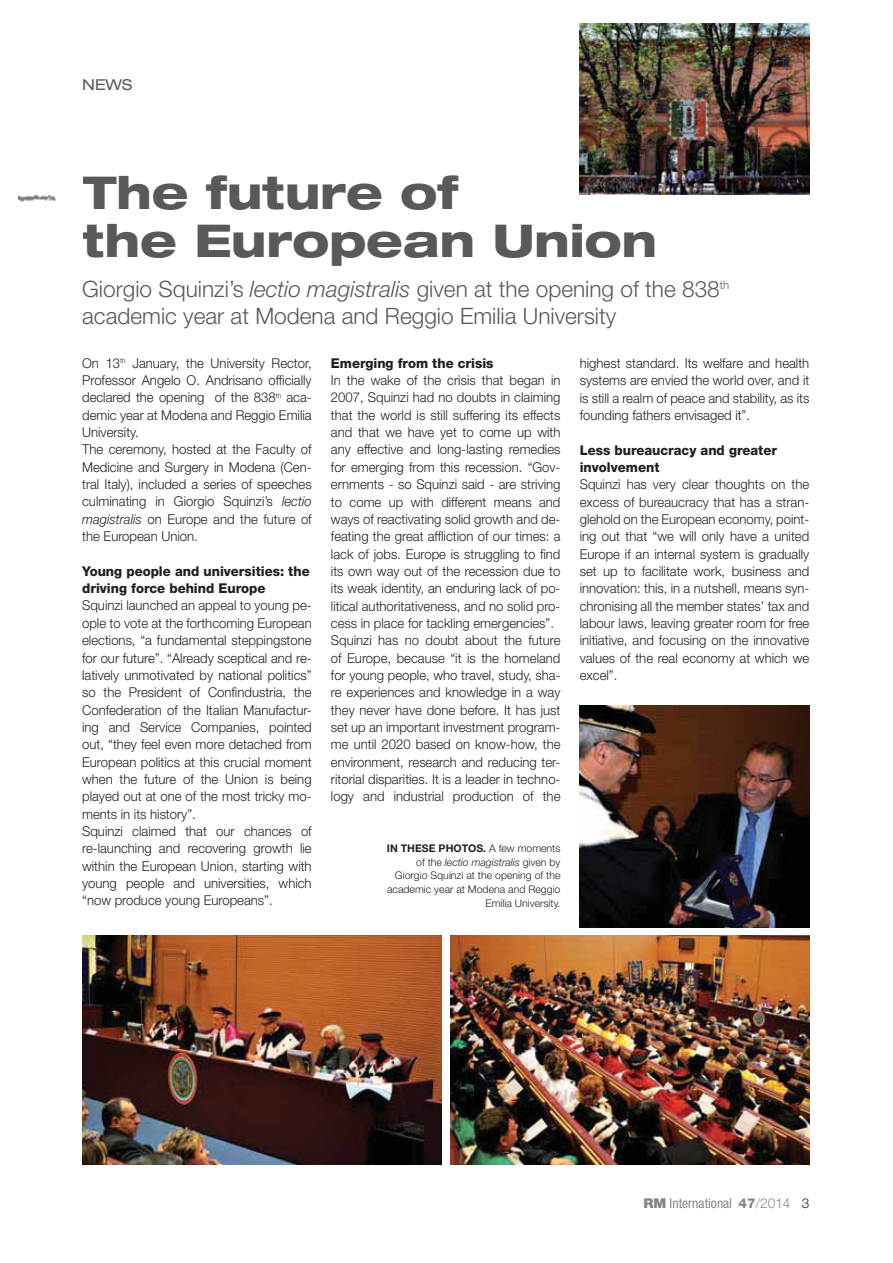
<style>
.page{position:relative;width:893px;height:1263px;background:#fff}
.page>*{position:absolute;margin:0;border:0;box-sizing:border-box;transform-origin:0 0}
.t1{font:800 expanded 45.3px/48.3px "Helvetica Neue LT Std";color:#58595b}
.t2{font:300 22.65px/27.2px "Helvetica Neue LT Std";color:#58595b}
.t3{font:expanded 15.15px "Helvetica Neue LT Std";color:#58595b}
.t4{font:300 13.5px/17.4px "Helvetica Neue LT Std";color:#231f20}
.t5{font:800 13.5px/17.4px "Helvetica Neue LT Std";color:#231f20}
.t6{font:condensed 13.5px "Helvetica Neue LT Std";color:#81888d}
.t7{font:300 10.5px/13.6px "Helvetica Neue LT Std";color:#231f20;text-align:right}
.s1{font-style:italic}
.s2{font-weight:700}
.s3{font-weight:900;font-stretch:normal}
.s4{font-weight:800;font-stretch:normal}
.s5{font-weight:300;font-stretch:normal}
.s6{font-weight:300;font-stretch:normal;color:#231f20}
</style>
<div class="page">
<img style="left:579px;top:706px;width:230px;height:221px">
<img style="left:82px;top:936px;width:359px;height:228px">
<img style="left:450px;top:936px;width:359px;height:228px">
<img style="left:579px;top:23px;width:230px;height:171px">
<img style="left:18px;top:194px;width:38px;height:8px">
<p class="t3" style="left:82px;top:79px;width:52px">NEWS</p>
<h1 class="t1" style="left:82px;top:174px;width:576px">The future of<br>the European Union</h1>
<h2 class="t2" style="left:82px;top:278px;width:648px">Giorgio Squinzi’s <span class="s1">lectio magistralis</span> given at the opening of the 838<sup>th </sup>academic year at Modena and Reggio Emilia University</h2>
<p class="t4" style="left:82px;top:356px;width:231px">On 13<sup>th</sup> January, the University Rector, Professor Angelo O. Andrisano officially declared the opening of the 838<sup>th</sup> aca&shy;demic year at Modena and Reggio Emilia University.<br>The ceremony, hosted at the Faculty of Medicine and Surgery in Modena (Cen&shy;tral Italy), included a series of speeches culminating in Giorgio Squinzi’s <span class="s1">lectio magistralis</span> on Europe and the future of the European Union.</p>
<p class="t5" style="left:82px;top:564px;width:229px">Young people and universities: the driving force behind Europe</p>
<p class="t4" style="left:82px;top:599px;width:231px">Squinzi launched an appeal to young pe&shy;ople to vote at the forthcoming European elections, “a fundamental steppingstone for our future”. “Already sceptical and re&shy;latively unmotivated by national politics” so the President of Confindustria, the Confederation of the Italian Manufactur&shy;ing and Service Companies, pointed out, “they feel even more detached from European politics at this crucial moment when the future of the Union is being played out at one of the most tricky mo&shy;ments in its history”.<br>Squinzi claimed that our chances of re-launching and recovering growth lie within the European Union, starting with young people and universities, which “now produce young Europeans”.</p>
<p class="t5" style="left:331px;top:356px;width:164px">Emerging from the crisis</p>
<p class="t4" style="left:331px;top:373px;width:231px">In the wake of the crisis that began in 2007, Squinzi had no doubts in claiming that the world is still suffering its effects and that we have yet to come up with any effective and long-lasting remedies for emerging from this recession. “Gov&shy;ernments - so Squinzi said - are striving to come up with different means and ways of reactivating solid growth and de&shy;feating the great affliction of our times: a lack of jobs. Europe is struggling to find its own way out of the recession due to its weak identity, an enduring lack of po&shy;litical authoritativeness, and no solid pro&shy;cess in place for tackling emergencies”.<br>Squinzi has no doubt about the future of Europe, because “it is the homeland for young people, who travel, study, sha&shy;re experiences and knowledge in a way they never have done before. It has just set up an important investment program&shy;me until 2020 based on know-how, the environment, research and reducing ter&shy;ritorial disparities. It is a leader in techno&shy;logy and industrial production of the</p>
<p class="t4" style="left:579px;top:356px;width:231px;text-align:justify">highest standard. Its welfare and health systems are envied the world over, and it is still a realm of peace and stability, as its founding fathers envisaged it”.</p>
<p class="t5" style="left:579px;top:443px;width:199px">Less bureaucracy and greater involvement</p>
<p class="t4" style="left:579px;top:477px;width:231px;text-align:justify">Squinzi has very clear thoughts on the excess of bureaucracy that has a stran&shy;glehold on the European economy, point&shy;ing out that “we will only have a united Europe if an internal system is gradually set up to facilitate work, business and innovation: this, in a nutshell, means syn&shy;chronising all the member states’ tax and labour laws, leaving greater room for free initiative, and focusing on the innovative values of the real economy at which we excel”.</p>
<p class="t7" style="left:387px;top:843px;width:175px"><span class="s2">IN THESE PHOTOS.</span> A few moments of the <span class="s1">lectio magistralis</span> given by<br>Giorgio Squinzi at the opening of the academic year at Modena and Reggio<br>Emilia University.</p>
<p class="t6" style="left:643px;top:1198px;width:167px"><span class="s3">RM</span> International <span class="s4">47</span><span class="s5">/2014</span> <span class="s6">3</span></p>
</div>
